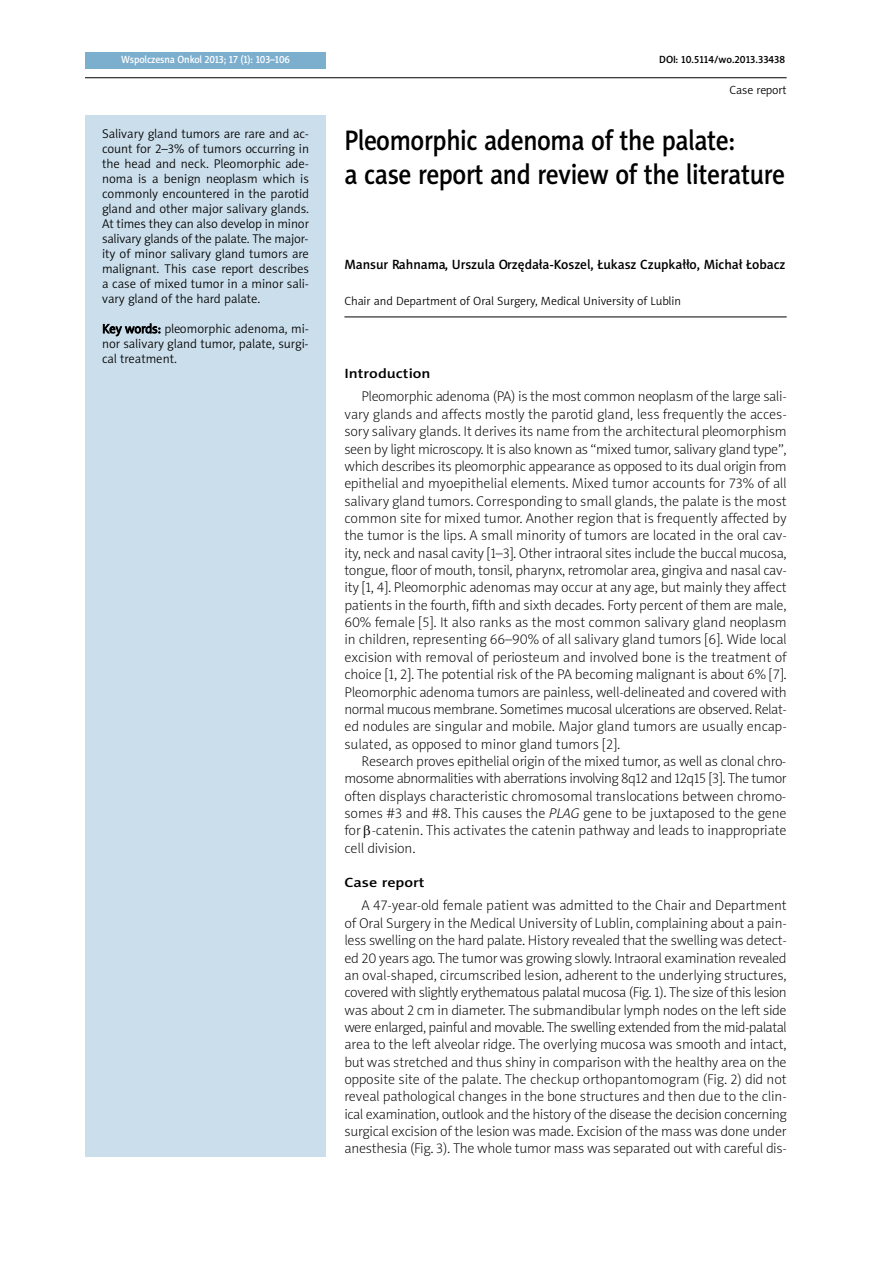
<style>
.page{position:relative;width:893px;height:1263px;background:#fff}
.page>*{position:absolute;margin:0;border:0;box-sizing:border-box;transform-origin:0 0}
.t1{font:28.5px/34.5px "Naomi Sans EFNPS Medium";letter-spacing:-.015em;color:#000;scale:.9 1}
.t2{font:14.25px/17.4px "Naomi Sans EFNPS Thin";color:#000;text-align:justify}
.t3{font:13.5px "Naomi Sans EFNPS Medium";letter-spacing:-.005em;color:#000}
.t4{font:13.5px "Naomi Sans EFNPS Medium";letter-spacing:-.005em;color:#000;scale:1.2 1}
.t5{font:12.75px/15px "Naomi Sans EFNPS Light";color:#000;text-align:justify}
.t6{font:12px "Naomi Sans EFNPS Light";color:#000}
.t7{font:10.5px "Naomi Sans EFNPS Medium";letter-spacing:-.015em;color:#fff;scale:.95 1}
.t8{font:10.5px "Naomi Sans EFNPS Medium";color:#000}
.s1{font-style:italic}
</style>
<div class="page">
<div style="left:85px;top:115px;width:241px;height:1042px;background:#cbdeeb"></div>
<div style="left:85px;top:52px;width:241px;height:16px;background:#7caece"></div>
<hr style="left:85px;top:77px;width:702px;height:1px;background:#000">
<hr style="left:344px;top:317px;width:443px;height:1px;background:#000">
<p class="t7" style="left:121px;top:55px;width:179px">Wspolczesna Onkol 2013; 17 (1): 103–106</p>
<p class="t5" style="left:102px;top:127px;width:208px">Salivary gland tumors are rare and ac&shy;count for 2–3% of tumors occurring in the head and neck. Pleomorphic ade&shy;noma is a benign neoplasm which is commonly encountered in the parotid gland and other major salivary glands.<br>At times they can also develop in minor salivary glands of the palate. The major&shy;ity of minor salivary gland tumors are malignant. This case report describes a case of mixed tumor in a minor sali&shy;vary gland of the hard palate.</p>
<p class="t5" style="left:102px;top:322px;width:208px">Key words: pleomorphic adenoma, mi&shy;nor salivary gland tumor, palate, surgi&shy;cal treatment.</p>
<p class="t8" style="left:659px;top:55px;width:127px">DOI: 10.5114/wo.2013.33438</p>
<p class="t6" style="left:729px;top:85px;width:59px">Case report</p>
<h1 class="t1" style="left:344px;top:125px;width:491px">Pleomorphic adenoma of the palate:<br>a case report and review of the literature</h1>
<p class="t3" style="left:344px;top:259px;width:443px">Mansur Rahnama, Urszula Orzędała-Koszel, Łukasz Czupkałło, Michał Łobacz</p>
<p class="t6" style="left:344px;top:296px;width:338px">Chair and Department of Oral Surgery, Medical University of Lublin</p>
<p class="t4" style="left:344px;top:368px;width:73px">Introduction</p>
<p class="t2" style="left:344px;top:389px;width:444px;text-indent:17px">Pleomorphic adenoma (PA) is the most common neoplasm of the large sali&shy;vary glands and affects mostly the parotid gland, less frequently the acces&shy;sory salivary glands. It derives its name from the architectural pleomorphism seen by light microscopy. It is also known as “mixed tumor, salivary gland type”, which describes its pleomorphic appearance as opposed to its dual origin from epithelial and myoepithelial elements. Mixed tumor accounts for 73% of all salivary gland tumors. Corresponding to small glands, the palate is the most common site for mixed tumor. Another region that is frequently affected by the tumor is the lips. A small minority of tumors are located in the oral cav&shy;ity, neck and nasal cavity [1–3]. Other intraoral sites include the buccal mucosa, tongue, floor of mouth, tonsil, pharynx, retromolar area, gingiva and nasal cav&shy;ity [1, 4]. Pleomorphic adenomas may occur at any age, but mainly they affect patients in the fourth, fifth and sixth decades. Forty percent of them are male, 60% female [5]. It also ranks as the most common salivary gland neoplasm in children, representing 66–90% of all salivary gland tumors [6]. Wide local excision with removal of periosteum and involved bone is the treatment of choice [1, 2]. The potential risk of the PA becoming malignant is about 6% [7].<br>Pleomorphic adenoma tumors are painless, well-delineated and covered with normal mucous membrane. Sometimes mucosal ulcerations are observed. Relat&shy;ed nodules are singular and mobile. Major gland tumors are usually encap&shy;sulated, as opposed to minor gland tumors [2].</p>
<p class="t2" style="left:344px;top:754px;width:444px;text-indent:17px">Research proves epithelial origin of the mixed tumor, as well as clonal chro&shy;mosome abnormalities with aberrations involving 8q12 and 12q15 [3]. The tumor often displays characteristic chromosomal translocations between chromo&shy;somes #3 and #8. This causes the <span class="s1">PLAG</span> gene to be juxtaposed to the gene for -catenin. This activates the catenin pathway and leads to inappropriate cell division.</p>
<p class="t4" style="left:344px;top:877px;width:68px">Case report</p>
<p class="t2" style="left:344px;top:898px;width:444px;text-indent:17px">A 47-year-old female patient was admitted to the Chair and Department of Oral Surgery in the Medical University of Lublin, complaining about a pain&shy;less swelling on the hard palate. History revealed that the swelling was detect&shy;ed 20 years ago. The tumor was growing slowly. Intraoral examination revealed an oval-shaped, circumscribed lesion, adherent to the underlying structures, covered with slightly erythematous palatal mucosa (Fig. 1). The size of this lesion was about 2 cm in diameter. The submandibular lymph nodes on the left side were enlarged, painful and movable. The swelling extended from the mid-palatal area to the left alveolar ridge. The overlying mucosa was smooth and intact, but was stretched and thus shiny in comparison with the healthy area on the opposite site of the palate. The checkup orthopantomogram (Fig. 2) did not reveal pathological changes in the bone structures and then due to the clin&shy;ical examination, outlook and the history of the disease the decision concerning surgical excision of the lesion was made. Excision of the mass was done under anesthesia (Fig. 3). The whole tumor mass was separated out with careful dis-</p>
</div>
